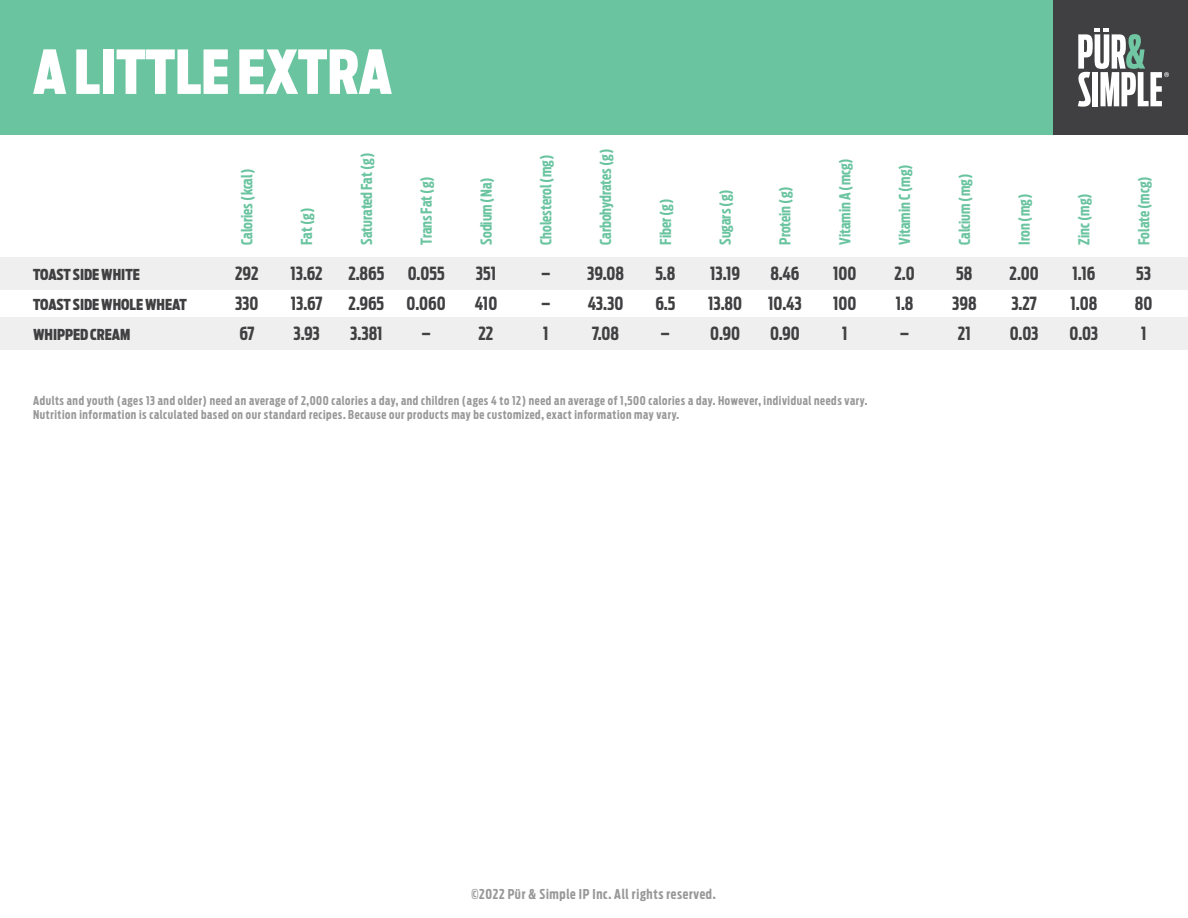
<style>
.page{position:relative;width:1188px;height:918px;background:#fff}
.page>*{position:absolute;margin:0;border:0;box-sizing:border-box;transform-origin:0 0}
.t1{font:900 60px "Antenna Extra Cond";color:#fff}
.t2{font:700 18px/30px "Antenna Extra Cond";color:#404042;text-align:justify}
.t3{font:700 15px "Antenna Extra Cond";color:#6ac4a0}
.t4{font:900 15px/30px "Antenna Extra Cond";color:#404042}
.t5{font:700 13.5px "Antenna Extra Cond";letter-spacing:.05em;color:#989898}
.t6{font:700 12px/14.4px "Antenna Extra Cond";letter-spacing:.05em;color:#989898}
</style>
<div class="page">
<div style="left:0;top:0;width:1188px;height:135px;background:#6ac4a0"></div>
<div style="left:1053px;top:0;width:135px;height:135px;background:#404042"></div>
<svg style="left:1078px;top:29px;width:91px;height:78px"></svg>
<div style="left:0;top:257px;width:1188px;height:33px;background:#efefef"></div>
<div style="left:0;top:317px;width:1188px;height:33px;background:#efefef"></div>
<h1 class="t1" style="left:33px;top:49px;width:360px">A LITTLE EXTRA</h1>
<p class="t4" style="left:33px;top:261px;width:155px">TOAST SIDE WHITE<br>TOAST SIDE WHOLE WHEAT<br>WHIPPED CREAM</p>
<p class="t3" style="left:241px;top:245px;width:77px;rotate:-90deg">Calories (kcal)</p>
<h2 class="t2" style="left:235px;top:260px;width:25px">292<br>330<br>67</h2>
<p class="t3" style="left:301px;top:245px;width:39px;rotate:-90deg">Fat (g)</p>
<h2 class="t2" style="left:290px;top:260px;width:34px">13.62<br>13.67<br>3.93</h2>
<p class="t3" style="left:360px;top:245px;width:93px;rotate:-90deg">Saturated Fat (g)</p>
<h2 class="t2" style="left:348px;top:260px;width:38px">2.865<br>2.965<br>3.381</h2>
<p class="t3" style="left:420px;top:245px;width:70px;rotate:-90deg">Trans Fat (g)</p>
<h2 class="t2" style="left:407px;top:260px;width:41px;text-align:center">0.055<br>0.060 –</h2>
<p class="t3" style="left:480px;top:245px;width:69px;rotate:-90deg">Sodium (Na)</p>
<h2 class="t2" style="left:475px;top:260px;width:24px">351<br>410<br>22</h2>
<p class="t3" style="left:540px;top:245px;width:91px;rotate:-90deg">Cholesterol (mg)</p>
<h2 class="t2" style="left:541px;top:260px;width:10px">– – 1</h2>
<p class="t3" style="left:600px;top:245px;width:98px;rotate:-90deg">Carbohydrates (g)</p>
<p class="t3" style="left:659px;top:245px;width:48px;rotate:-90deg">Fiber (g)</p>
<h2 class="t2" style="left:587px;top:260px;width:38px">39.08<br>43.30<br>7.08</h2>
<h2 class="t2" style="left:655px;top:260px;width:22px;text-align:center">5.8<br>6.5 –</h2>
<p class="t3" style="left:719px;top:245px;width:57px;rotate:-90deg">Sugars (g)</p>
<h2 class="t2" style="left:708px;top:260px;width:35px">13.19<br>13.80<br>0.90</h2>
<p class="t3" style="left:779px;top:245px;width:60px;rotate:-90deg">Protein (g)</p>
<h2 class="t2" style="left:768px;top:260px;width:35px">8.46<br>10.43<br>0.90</h2>
<p class="t3" style="left:839px;top:245px;width:88px;rotate:-90deg">Vitamin A (mcg)</p>
<h2 class="t2" style="left:833px;top:260px;width:25px;text-align:center">100<br>100<br>1</h2>
<p class="t6" style="left:33px;top:394px;width:836px">Adults and youth (ages 13 and older) need an average of 2,000 calories a day, and children (ages 4 to 12) need an average of 1,500 calories a day. However, individual needs vary.<br>Nutrition information is calculated based on our standard recipes. Because our products may be customized, exact information may vary.</p>
<p class="t3" style="left:899px;top:245px;width:82px;rotate:-90deg">Vitamin C (mg)</p>
<h2 class="t2" style="left:894px;top:260px;width:22px">2.0<br>1.8 –</h2>
<p class="t3" style="left:958px;top:245px;width:72px;rotate:-90deg">Calcium (mg)</p>
<h2 class="t2" style="left:952px;top:260px;width:26px;text-align:center">58<br>398<br>21</h2>
<p class="t3" style="left:1018px;top:245px;width:52px;rotate:-90deg">Iron (mg)</p>
<h2 class="t2" style="left:1010px;top:260px;width:31px">2.00<br>3.27<br>0.03</h2>
<p class="t3" style="left:1078px;top:245px;width:53px;rotate:-90deg">Zinc (mg)</p>
<h2 class="t2" style="left:1070px;top:260px;width:30px;text-align:left">1.16<br>1.08<br>0.03</h2>
<p class="t3" style="left:1138px;top:245px;width:70px;rotate:-90deg">Folate (mcg)</p>
<h2 class="t2" style="left:1135px;top:260px;width:19px;text-align:center">53<br>80<br>1</h2>
<p class="t5" style="left:471px;top:888px;width:246px">©2022 Pür &amp; Simple IP Inc. All rights reserved.</p>
</div>
